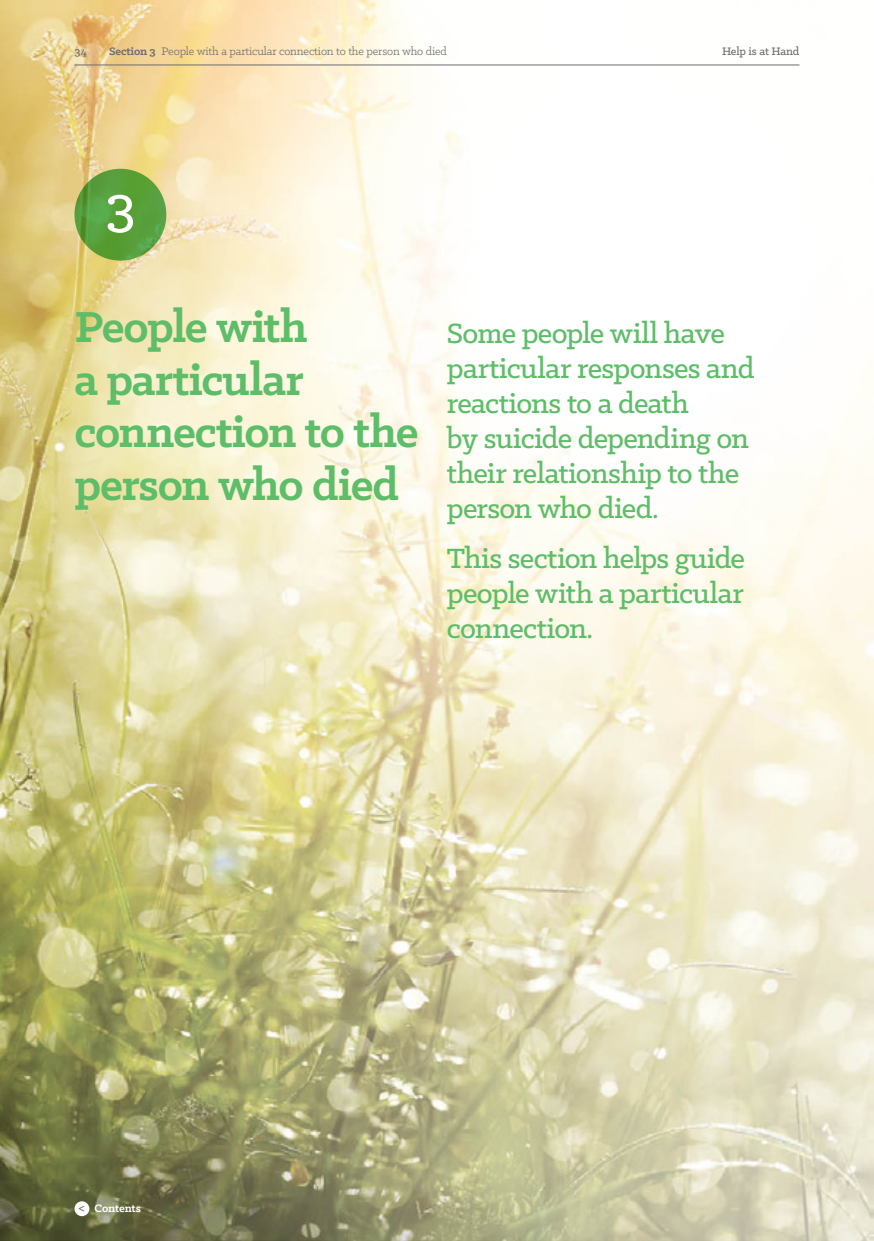
<style>
.page{position:relative;width:874px;height:1241px;background:#fff}
.page>*{position:absolute;margin:0;border:0;box-sizing:border-box;transform-origin:0 0}
.t1{font:500 61.25px "Klinic Slab";color:#fff}
.Section_Heading_28_3{font:700 49px/52.5px "Klinic Slab";letter-spacing:-.025em;color:#5ebd68}
.Section_Intro_Copy_1{font:500 31.5px/35px "Klinic Slab";letter-spacing:-.025em;color:#5ebd68}
.t2{font:500 14px "Klinic Slab";color:#6c6d70}
.Section_header{font:12.25px "Klinic Slab";letter-spacing:-.01em;color:#6c6d70}
.Title_header{font:500 12.25px "Klinic Slab";letter-spacing:-.01em;color:#6c6d70}
.Subhead_2_14_16pt{font:700 12.25px "Klinic Slab";letter-spacing:-.01em;color:#fff}
.Folio{font:500 12.25px "Klinic Slab";color:#6c6d70}
.s1{font-weight:700}
</style>
<div class="page">
<img style="left:0;top:0;width:873px;height:1240px">
<svg style="left:74px;top:169px;width:92px;height:91px;fill:#57a03b"></svg>
<hr style="left:74px;top:64px;width:725px;height:1px;background:#6c6d70">
<div style="left:74px;top:1200px;width:15px;height:15px;background:#fff;border-radius:50%"></div>
<p class="Folio" style="left:74px;top:44px;width:14px">34</p>
<p class="Section_header" style="left:109px;top:44px;width:339px"><span class="s1">Section 3</span> People with a particular connection to the person who died</p>
<p class="Title_header" style="left:721px;top:44px;width:79px">Help is at Hand</p>
<p class="t1" style="left:105px;top:166px;width:32px">3</p>
<p class="Section_Heading_28_3" style="left:74px;top:299px;width:345px">People with<br>a particular connection to the person who died</p>
<p class="Section_Intro_Copy_1" style="left:446px;top:314px;width:309px">Some people will have particular responses and reactions to a death<br>by suicide depending on their relationship to the person who died.</p>
<p class="Section_Intro_Copy_1" style="left:446px;top:539px;width:299px;text-align:justify">This section helps guide people with a particular connection.</p>
<p class="t2" style="left:78px;top:1198px;width:8px">&lt;</p>
<p class="Subhead_2_14_16pt" style="left:94px;top:1200px;width:48px">Contents</p>
</div>
